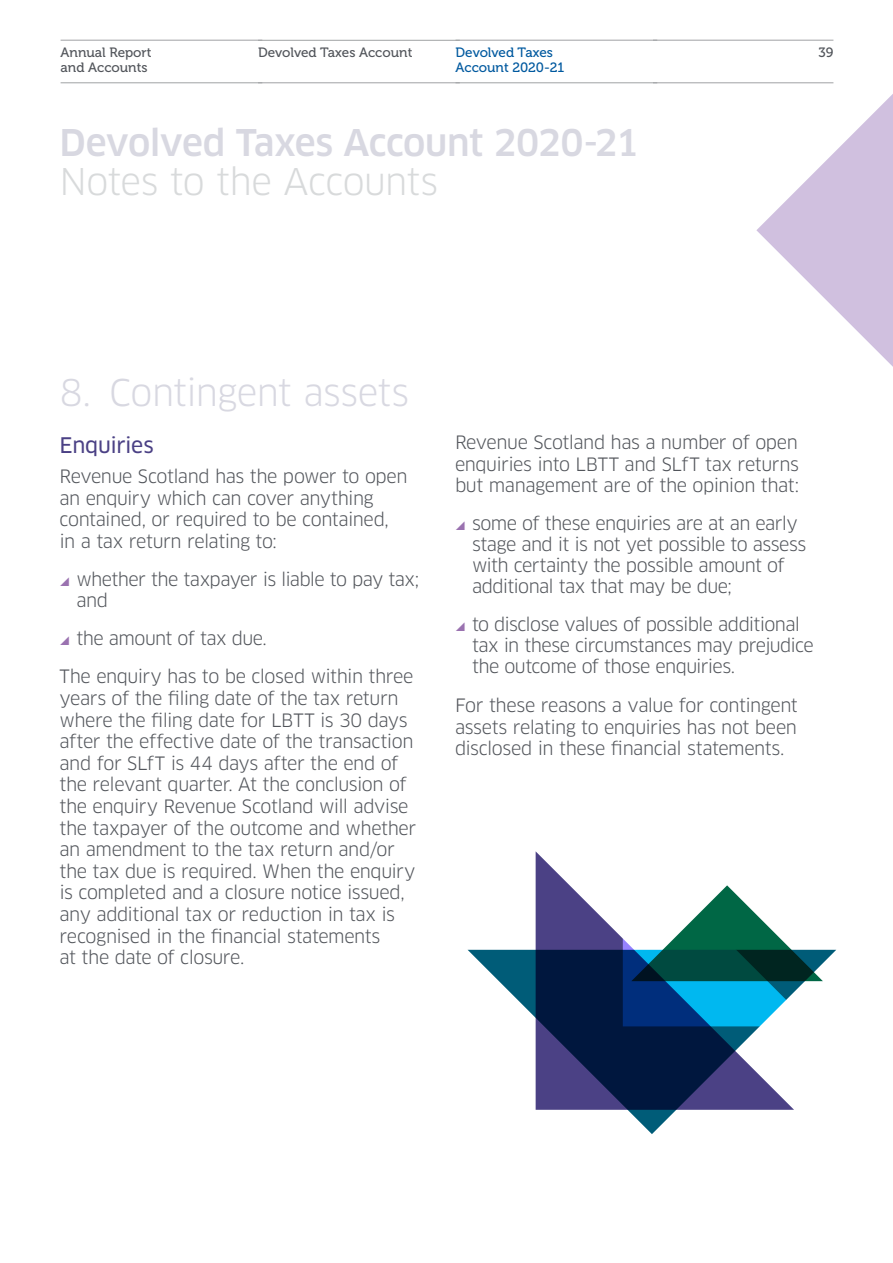
<style>
.page{position:relative;width:893px;height:1263px;background:#fff}
.page>*{position:absolute;margin:0;border:0;box-sizing:border-box;transform-origin:0 0}
.Heading_Med{font:500 36px "Clan OT";letter-spacing:-.015em;color:#d8d8e1}
.Grey_Heading_THIN{font:36px "Clan OT";letter-spacing:-.02em;color:#d8d8e1}
.Grey_Heading_THIN-2{font:36px "Clan OT";letter-spacing:-.02em;color:#d8dadb}
.Body_Txt_SUB_Headi{font:21px "Clan OT News";letter-spacing:-.02em;color:#4b4185}
.Body_Text{font:18px/21.6px "Clan OT";letter-spacing:-.03em;color:#52555b}
.t1{font:13.5px/15px "Museo 500";color:#52555b}
.t2{font:13.5px/15px "Museo 500";color:#00599f}
</style>
<div class="page">
<svg style="left:756px;top:82px;width:137px;height:285px"></svg>
<svg style="left:536px;top:852px;width:87px;height:98px;fill:#4b4185"></svg>
<svg style="left:468px;top:950px;width:368px;height:184px"></svg>
<svg style="left:623px;top:885px;width:200px;height:141px"></svg>
<hr style="left:61px;top:40px;width:201px;height:1px;background:#a0a2a4">
<hr style="left:61px;top:82px;width:201px;height:1px;background:#a0a2a4">
<hr style="left:258px;top:40px;width:202px;height:1px;background:#a0a2a4">
<hr style="left:258px;top:82px;width:202px;height:1px;background:#a0a2a4">
<hr style="left:455px;top:40px;width:202px;height:1px;background:#a0a2a4">
<hr style="left:455px;top:82px;width:202px;height:1px;background:#a0a2a4">
<hr style="left:653px;top:40px;width:180px;height:1px;background:#a0a2a4">
<hr style="left:653px;top:82px;width:180px;height:1px;background:#a0a2a4">
<p class="t1" style="left:61px;top:45px;width:93px">Annual Report and Accounts</p>
<p class="t1" style="left:258px;top:46px;width:156px">Devolved Taxes Account</p>
<p class="t2" style="left:455px;top:45px;width:110px">Devolved Taxes<br>Account 2020-21</p>
<p class="t1" style="left:818px;top:45px;width:16px">39</p>
<p class="Heading_Med" style="left:60px;top:122px;width:581px">Devolved Taxes Account 2020-21</p>
<p class="Grey_Heading_THIN-2" style="left:60px;top:160px;width:380px">Notes to the Accounts</p>
<p class="Grey_Heading_THIN" style="left:60px;top:372px;width:351px">8. Contingent assets</p>
<p class="Body_Txt_SUB_Headi" style="left:60px;top:433px;width:96px">Enquiries</p>
<p class="Body_Text" style="left:60px;top:465px;width:349px">Revenue Scotland has the power to open an enquiry which can cover anything contained, or required to be contained, in a tax return relating to:</p>
<p class="Body_Text" style="left:77px;top:569px;width:344px;line-height:21px">whether the taxpayer is liable to pay tax; and</p>
<p class="Body_Text" style="left:77px;top:627px;width:192px">the amount of tax due.</p>
<p class="Body_Text" style="left:60px;top:666px;width:358px">The enquiry has to be closed within three years of the filing date of the tax return where the filing date for LBTT is 30 days after the effective date of the transaction and for SLfT is 44 days after the end of the relevant quarter. At the conclusion of the enquiry Revenue Scotland will advise the taxpayer of the outcome and whether an amendment to the tax return and/or the tax due is required. When the enquiry is completed and a closure notice issued, any additional tax or reduction in tax is recognised in the financial statements<br>at the date of closure.</p>
<p class="Body_Text" style="left:455px;top:432px;width:346px;text-align:justify">Revenue Scotland has a number of open enquiries into LBTT and SLfT tax returns but management are of the opinion that:</p>
<p class="Body_Text" style="left:472px;top:513px;width:336px;line-height:21px">some of these enquiries are at an early stage and it is not yet possible to assess with certainty the possible amount of additional tax that may be due;</p>
<p class="Body_Text" style="left:472px;top:614px;width:343px;line-height:21px">to disclose values of possible additional tax in these circumstances may prejudice the outcome of those enquiries.</p>
<p class="Body_Text" style="left:455px;top:695px;width:344px;text-align:justify">For these reasons a value for contingent assets relating to enquiries has not been disclosed in these financial statements.</p>
</div>
